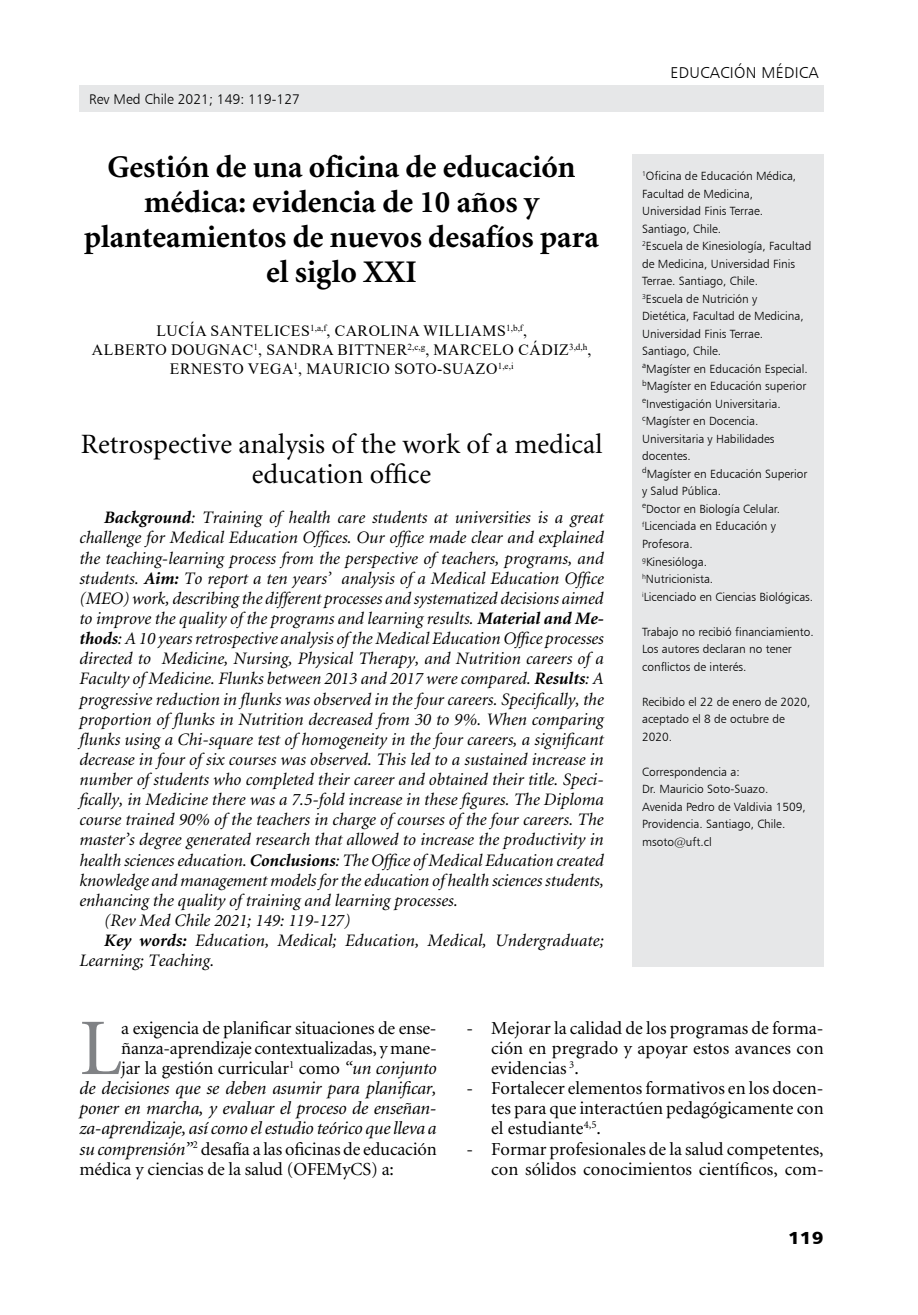
<style>
.page{position:relative;width:918px;height:1315px;background:#fff}
.page>*{position:absolute;margin:0;border:0;box-sizing:border-box;transform-origin:0 0}
.t1{font:80.33px "Minion";color:#808285}
.t2{font:700 31.5px/35px "Minion";color:#000;text-align:center}
.t3{font:28px/29.8px "Minion";color:#000;text-align:center}
.t4{font:18.38px/20.1px "Minion";letter-spacing:-.005em;color:#000;text-align:justify}
.t5{font:italic 18.38px "Minion";letter-spacing:-.01em;color:#000}
.t6{font:italic 17.5px "Minion";color:#000}
.t7{font:17.5px "Humanist 777 BT Black B";color:#000;scale:1.1 1}
.t8{font:15.75px/18.9px "Times New Roman";letter-spacing:.035em;color:#000;text-align:center}
.t9{font:15.75px "Humanist 777 BT Light B";letter-spacing:.02em;color:#000}
.t10{font:14px "Humanist 777 BT Light B";color:#000}
.t11{font:11.9px/17.5px "Humanist 777 BT Light B";color:#000}
.s1{font-weight:700}
.s2{font-style:italic}
</style>
<div class="page">
<div style="left:79px;top:85px;width:744px;height:26px;background:#e6e7e8"></div>
<div style="left:632px;top:154px;width:191px;height:812px;background:#e6e7e8"></div>
<p class="t10" style="left:89px;top:90px;width:212px">Rev Med Chile 2021; 149: 119-127</p>
<h2 class="t2" style="left:84px;top:151px;width:516px">Gestión de una oficina de educación médica: evidencia de 10 años y planteamientos de nuevos desafíos para el siglo XXI</h2>
<p class="t8" style="left:92px;top:321px;width:501px">LUCÍA SANTELICES<sup>1,A,F</sup>, CAROLINA WILLIAM S<sup>1,B,F</sup>,<br>ALBERTO DOUGNAC <sup>1</sup>, SANDRA BITTNER<sup>2,C,G</sup>, MARCELO CÁDIZ<sup>3,D,H</sup>,<br>ERNESTO VEGA <sup>1</sup>, MAURICIO SOTO-SUAZO<sup>1,E,I</sup></p>
<h3 class="t3" style="left:81px;top:430px;width:523px">Retrospective analysis of the work of a medical education office</h3>
<p class="t6" style="left:104px;top:509px;width:501px"><span class="s1">Background</span>: Training of health care students at universities is a great</p>
<p class="t6" style="left:79px;top:529px;width:526px">challenge for Medical Education Offices. Our office made clear and explained</p>
<p class="t6" style="left:79px;top:549px;width:526px">the teaching-learning process from the perspective of teachers, programs, and</p>
<p class="t6" style="left:79px;top:569px;width:526px">students. <span class="s1">Aim:</span> To report a ten years’ analysis of a Medical Education Office</p>
<p class="t6" style="left:79px;top:589px;width:525px">(MEO) work, describing the different processes and systematized decisions aimed</p>
<p class="t6" style="left:79px;top:610px;width:526px">to improve the quality of the programs and learning results. <span class="s1">Material and Me-</span></p>
<p class="t6" style="left:79px;top:630px;width:526px"><span class="s1">thods</span>: A 10 years retrospective analysis of the Medical Education Office processes</p>
<p class="t6" style="left:79px;top:650px;width:526px">directed to Medicine, Nursing, Physical Therapy, and Nutrition careers of a</p>
<p class="t6" style="left:79px;top:670px;width:526px">Faculty of Medicine. Flunks between 2013 and 2017 were compared. <span class="s1">Results</span>: A</p>
<p class="t6" style="left:79px;top:690px;width:526px">progressive reduction in flunks was observed in the four careers. Specifically, the</p>
<p class="t6" style="left:79px;top:710px;width:526px">proportion of flunks in Nutrition decreased from 30 to 9%. When comparing</p>
<p class="t6" style="left:79px;top:730px;width:526px">flunks using a Chi-square test of homogeneity in the four careers, a significant</p>
<p class="t6" style="left:79px;top:750px;width:526px">decrease in four of six courses was observed. This led to a sustained increase in</p>
<p class="t6" style="left:79px;top:771px;width:526px">number of students who completed their career and obtained their title. Speci-</p>
<p class="t6" style="left:79px;top:791px;width:526px">fically, in Medicine there was a 7.5-fold increase in these figures. The Diploma</p>
<p class="t6" style="left:79px;top:811px;width:526px">course trained 90% of the teachers in charge of courses of the four careers. The</p>
<p class="t6" style="left:79px;top:831px;width:526px">master’s degree generated research that allowed to increase the productivity in</p>
<p class="t6" style="left:79px;top:851px;width:526px">health sciences education. <span class="s1">Conclusions</span>: The Office of Medical Education created</p>
<p class="t6" style="left:79px;top:871px;width:526px">knowledge and management models for the education of health sciences students,</p>
<p class="t6" style="left:79px;top:891px;width:380px">enhancing the quality of training and learning processes.</p>
<p class="t6" style="left:104px;top:911px;width:248px">(Rev Med Chile 2021; 149: 119-127)</p>
<p class="t6" style="left:104px;top:932px;width:501px"><span class="s1">Key words:</span> Education, Medical; Education, Medical, Undergraduate;</p>
<p class="t6" style="left:79px;top:952px;width:136px">Learning; Teaching.</p>
<p class="t9" style="left:670px;top:63px;width:150px">EDUCACIÓN MÉDICA</p>
<p class="t11" style="left:642px;top:167px;width:173px"><sup>1</sup>Oficina de Educación Médica,<br>Facultad de Medicina,<br>Universidad Finis Terrae.<br>Santiago, Chile.<br><sup>2</sup>Escuela de Kinesiología, Facultad de Medicina, Universidad Finis<br>Terrae. Santiago, Chile.<br><sup>3</sup>Escuela de Nutrición y<br>Dietética, Facultad de Medicina,<br>Universidad Finis Terrae.<br>Santiago, Chile.<br><sup>a</sup>Magíster en Educación Especial. <sup>b</sup>Magíster en Educación superior <sup>e</sup>Investigación Universitaria. <sup>c</sup>Magíster en Docencia.<br>Universitaria y Habilidades docentes.<br><sup>d</sup>Magíster en Educación Superior y Salud Pública.<br><sup>e</sup>Doctor en Biología Celular. <sup>f</sup>Licenciada en Educación y<br>Profesora.<br><sup>g</sup>Kinesióloga.<br><sup>h</sup>Nutricionista.<br><sup>i</sup>Licenciado en Ciencias Biológicas.</p>
<p class="t11" style="left:642px;top:622px;width:173px">Trabajo no recibió financiamiento.<br>Los autores declaran no tener conflictos de interés.</p>
<p class="t11" style="left:642px;top:692px;width:170px">Recibido el 22 de enero de 2020, aceptado el 8 de octubre de<br>2020.</p>
<p class="t11" style="left:642px;top:762px;width:165px">Correspondencia a:<br>Dr. Mauricio Soto-Suazo.<br>Avenida Pedro de Valdivia 1509,<br>Providencia. Santiago, Chile. msoto@uft.cl</p>
<h1 class="t1" style="left:79px;top:1008px;width:44px">L</h1>
<p class="t4" style="left:121px;top:1018px;width:317px">a exigencia de planificar situaciones de ense-</p>
<p class="t4" style="left:121px;top:1038px;width:317px">ñanza-aprendizaje contextualizadas, y mane-</p>
<p class="t4" style="left:121px;top:1058px;width:317px">jar la gestión curricular<sup>1</sup> como <span class="s2">“un conjunto</span></p>
<p class="t5" style="left:79px;top:1079px;width:359px">de decisiones que se deben asumir para planificar,</p>
<p class="t5" style="left:79px;top:1099px;width:359px">poner en marcha, y evaluar el proceso de enseñan-</p>
<p class="t5" style="left:79px;top:1119px;width:359px">za-aprendizaje, así como el estudio teórico que lleva a</p>
<p class="t4" style="left:79px;top:1139px;width:359px"><span class="s2">su comprensión”</span><sup>2</sup> desafía a las oficinas de educación</p>
<p class="t4" style="left:79px;top:1159px;width:316px">médica y ciencias de la salud (OFEMyCS) a:</p>
<p class="t4" style="left:491px;top:1018px;width:334px;text-indent:-25px">- Mejorar la calidad de los programas de forma&shy;ción en pregrado y apoyar estos avances con evidencias <sup>3</sup>.</p>
<p class="t4" style="left:491px;top:1079px;width:334px;text-indent:-25px">- Fortalecer elementos formativos en los docen&shy;tes para que interactúen pedagógicamente con el estudiante<sup>4,5</sup>.</p>
<p class="t4" style="left:466px;top:1139px;width:359px;text-align:right">- Formar profesionales de la salud competentes, con sólidos conocimientos científicos, com-</p>
<p class="t7" style="left:788px;top:1226px;width:34px">119</p>
</div>
